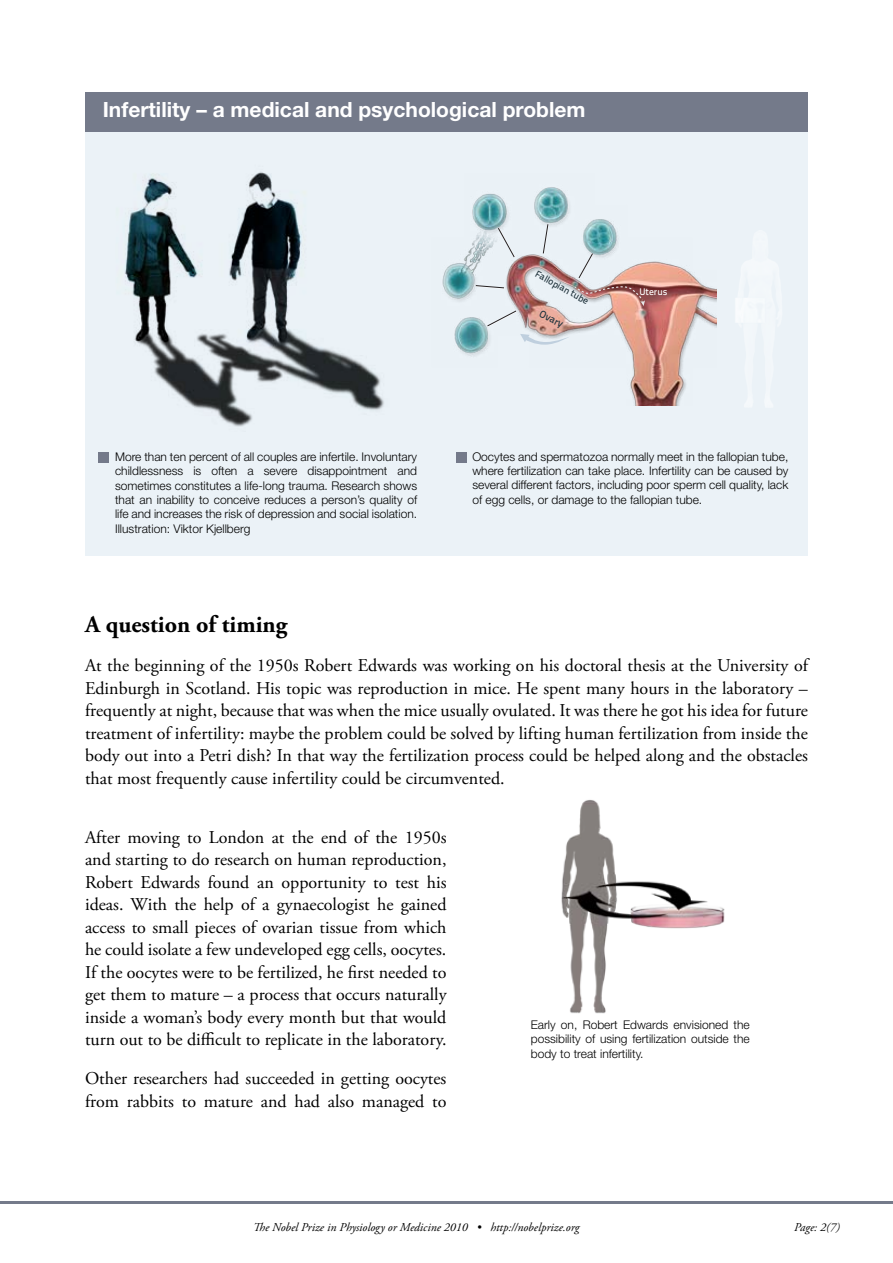
<style>
.page{position:relative;width:893px;height:1263px;background:#fff}
.page>*{position:absolute;margin:0;border:0;box-sizing:border-box;transform-origin:0 0}
.t1{font:700 24px "Adobe Garamond Pro";color:#000}
.t2{font:700 21px "Helvetica Neue LT Std";color:#fff}
.t3{font:18px/22.5px "Adobe Garamond Pro";color:#000;text-align:justify}
.t4{font:300 12px/14.4px "Helvetica Neue LT Std";color:#000;text-align:justify}
.t5{font:italic 12px "Adobe Garamond Pro";color:#000}
.t6{font:10.2px "Titillium Text 22 L 600 wt";color:#21343d}
.t7{font:9.6px "Titillium Text 22 L 600 wt";color:#21343d}
.t8{font:9.6px "Titillium Text 22 L 600 wt";color:#fff}
</style>
<div class="page">
<img style="left:561px;top:800px;width:164px;height:214px">
<hr style="left:0;top:1200px;width:893px;height:3px;background:#747a8a">
<div style="left:85px;top:130px;width:723px;height:426px;background:#ebf2f7"></div>
<div style="left:85px;top:92px;width:723px;height:40px;background:#747a8a"></div>
<img style="left:125px;top:172px;width:259px;height:255px">
<div style="left:98px;top:452px;width:11px;height:11px;background:#747a8a"></div>
<div style="left:456px;top:452px;width:10px;height:10px;background:#747a8a"></div>
<img style="left:736px;top:298px;width:36px;height:108px">
<img style="left:442px;top:187px;width:275px;height:219px">
<svg style="left:520px;top:334px;width:50px;height:11px"></svg>
<svg style="left:574px;top:253px;width:71px;height:53px"></svg>
<svg style="left:543px;top:224px;width:6px;height:30px"></svg>
<svg style="left:497px;top:227px;width:18px;height:31px"></svg>
<svg style="left:475px;top:285px;width:30px;height:4px"></svg>
<svg style="left:487px;top:310px;width:30px;height:17px"></svg>
<p class="t2" style="left:103px;top:97px;width:484px">Infertility – a medical and psychological problem</p>
<p class="t7" style="left:540px;top:267px;width:61px;rotate:29deg">Fallopian tube</p>
<p class="t6" style="left:544px;top:306px;width:27px;rotate:27deg">Ovary</p>
<p class="t8" style="left:639px;top:285px;width:29px">Uterus</p>
<p class="t4" style="left:115px;top:449px;width:304px">More than ten percent of all couples are infertile. Involuntary childlessness is often a severe disappointment and sometimes constitutes a life-long trauma. Research shows that an inability to conceive reduces a person’s quality of life and increases the risk of depression and social isolation.<br>Illustration: Viktor Kjellberg</p>
<p class="t4" style="left:472px;top:449px;width:318px">Oocytes and spermatozoa normally meet in the fallopian tube, where fertilization can take place. Infertility can be caused by several different factors, including poor sperm cell quality, lack of egg cells, or damage to the fallopian tube.</p>
<h1 class="t1" style="left:85px;top:610px;width:204px">A question of timing</h1>
<p class="t3" style="left:85px;top:655px;width:724px">At the beginning of the 1950s Robert Edwards was working on his doctoral thesis at the University of Edinburgh in Scotland. His topic was reproduction in mice. He spent many hours in the laboratory – frequently at night, because that was when the mice usually ovulated. It was there he got his idea for future treatment of infertility: maybe the problem could be solved by lifting human fertilization from inside the body out into a Petri dish? In that way the fertilization process could be helped along and the obstacles that most frequently cause infertility could be circumvented.</p>
<p class="t3" style="left:85px;top:826px;width:363px">After moving to London at the end of the 1950s and starting to do research on human reproduction, Robert Edwards found an opportunity to test his ideas. With the help of a gynaecologist he gained access to small pieces of ovarian tissue from which he could isolate a few undeveloped egg cells, oocytes.<br>If the oocytes were to be fertilized, he first needed to get them to mature – a process that occurs naturally inside a woman’s body every month but that would turn out to be difficult to replicate in the laboratory.</p>
<p class="t3" style="left:85px;top:1068px;width:363px">Other researchers had succeeded in getting oocytes from rabbits to mature and had also managed to</p>
<p class="t4" style="left:531px;top:1017px;width:220px">Early on, Robert Edwards envisioned the possibility of using fertilization outside the body to treat infertility.</p>
<p class="t5" style="left:253px;top:1220px;width:328px">The Nobel Prize in Physiology or Medicine 2010 • http://nobelprize.org</p>
<p class="t5" style="left:794px;top:1220px;width:47px">Page: 2(7)</p>
</div>
